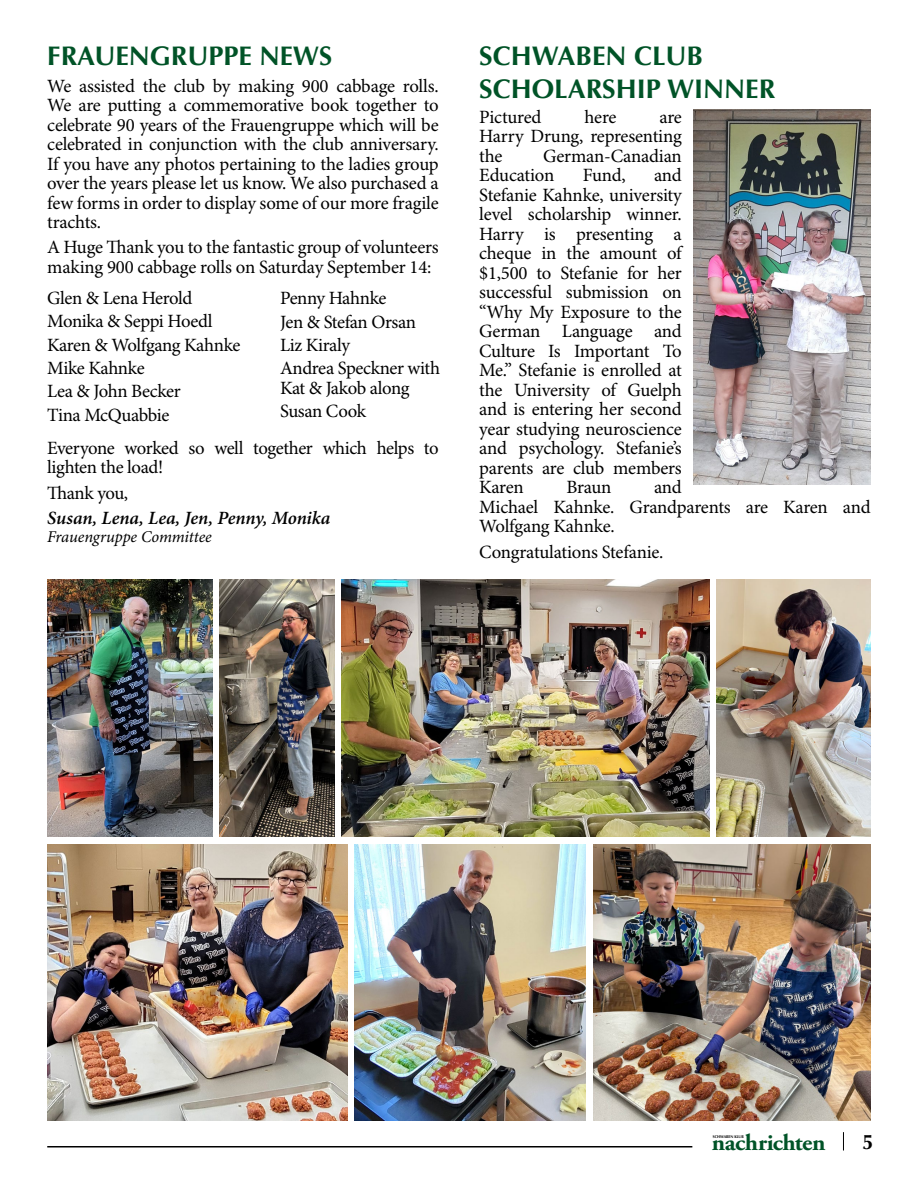
<style>
.page{position:relative;width:918px;height:1188px;background:#fff}
.page>*{position:absolute;margin:0;border:0;box-sizing:border-box;transform-origin:0 0}
.t1{font:700 27px/32.4px "Optima";color:#005327}
.t2{font:700 23.25px "Adobe Garamond Pro";letter-spacing:-.02em;color:#005327;scale:1.05 1}
.t3{font:700 21px "Optima";color:#000;scale:.95 1}
.t4{font:18.75px/19.5px "Minion Pro";letter-spacing:-.02em;color:#000}
.t5{font:italic 600 18.75px "Minion Pro";letter-spacing:-.005em;color:#000}
.t6{font:italic 16.5px "Minion Pro";letter-spacing:-.01em;color:#000}
.t7{font:700 4.05px "Optima";letter-spacing:-.015em;color:#000;scale:.95 1}
</style>
<div class="page">
<hr style="left:47px;top:1146px;width:645px;height:2px;background:#000">
<svg style="left:843px;top:1132px;width:1px;height:18px"></svg>
<img style="left:693px;top:110px;width:178px;height:375px">
<img style="left:47px;top:845px;width:300px;height:275px">
<img style="left:355px;top:845px;width:231px;height:275px">
<img style="left:47px;top:580px;width:165px;height:257px">
<img style="left:342px;top:580px;width:367px;height:257px">
<img style="left:717px;top:580px;width:154px;height:257px">
<img style="left:220px;top:580px;width:114px;height:257px">
<img style="left:593px;top:845px;width:278px;height:275px">
<h1 class="t1" style="left:47px;top:40px;width:287px">FRAUENGRUPPE NEWS</h1>
<p class="t4" style="left:47px;top:77px;width:393px;text-align:justify">We assisted the club by making 900 cabbage rolls.<br>We are putting a commemorative book together to celebrate 90 years of the Frauengruppe which will be celebrated in conjunction with the club anniversary.<br>If you have any photos pertaining to the ladies group over the years please let us know. We also purchased a few forms in order to display some of our more fragile trachts.</p>
<p class="t4" style="left:47px;top:238px;width:393px">A Huge Thank you to the fantastic group of volunteers making 900 cabbage rolls on Saturday September 14:</p>
<p class="t4" style="left:47px;top:287px;width:195px;line-height:23.2px">Glen &amp; Lena Herold<br>Monika &amp; Seppi Hoedl<br>Karen &amp; Wolfgang Kahnke<br>Mike Kahnke<br>Lea &amp; John Becker<br>Tina McQuabbie</p>
<p class="t4" style="left:280px;top:287px;width:161px;line-height:23.2px">Penny Hahnke<br>Jen &amp; Stefan Orsan<br>Liz Kiraly<br>Andrea Speckner with</p>
<p class="t4" style="left:280px;top:377px;width:131px;line-height:23.2px">Kat &amp; Jakob along<br>Susan Cook</p>
<p class="t4" style="left:47px;top:439px;width:393px">Everyone worked so well together which helps to lighten the load!</p>
<p class="t4" style="left:47px;top:484px;width:82px">Thank you,</p>
<p class="t5" style="left:47px;top:507px;width:285px">Susan, Lena, Lea, Jen, Penny, Monika</p>
<p class="t6" style="left:47px;top:527px;width:166px">Frauengruppe Committee</p>
<h1 class="t1" style="left:479px;top:40px;width:298px">SCHWABEN CLUB<br>SCHOLARSHIP WINNER</h1>
<p class="t4" style="left:479px;top:108px;width:64px">Pictured</p>
<p class="t4" style="left:585px;top:108px;width:34px">here</p>
<p class="t4" style="left:479px;top:108px;width:204px;text-align:justify;text-indent:180px">are Harry Drung, representing the</p>
<p class="t4" style="left:479px;top:147px;width:204px;text-indent:64px">German-Canadian<br>Education</p>
<p class="t4" style="left:479px;top:166px;width:204px;text-align:justify;text-indent:175px">and Stefanie Kahnke, university level scholarship winner.<br>Harry is presenting a cheque in the amount of $1,500 to Stefanie for her successful submission on “Why My Exposure to the German Language and Culture Is Important To Me.” Stefanie is enrolled at the University of Guelph and is entering her second year studying neuroscience and psychology. Stefanie’s parents are club members Karen</p>
<p class="t4" style="left:583px;top:166px;width:44px">Fund,</p>
<p class="t4" style="left:479px;top:478px;width:393px;text-indent:175px">and<br>Michael Kahnke. Grandparents are Karen and<br>Wolfgang Kahnke.</p>
<p class="t4" style="left:479px;top:543px;width:186px">Congratulations Stefanie.</p>
<p class="t4" style="left:566px;top:478px;width:47px">Braun</p>
<p class="t2" style="left:712px;top:1129px;width:110px">nachrichten</p>
<p class="t3" style="left:863px;top:1130px;width:13px">5</p>
<p class="t7" style="left:713px;top:1134px;width:34px">SCHWABEN KLUB</p>
</div>
